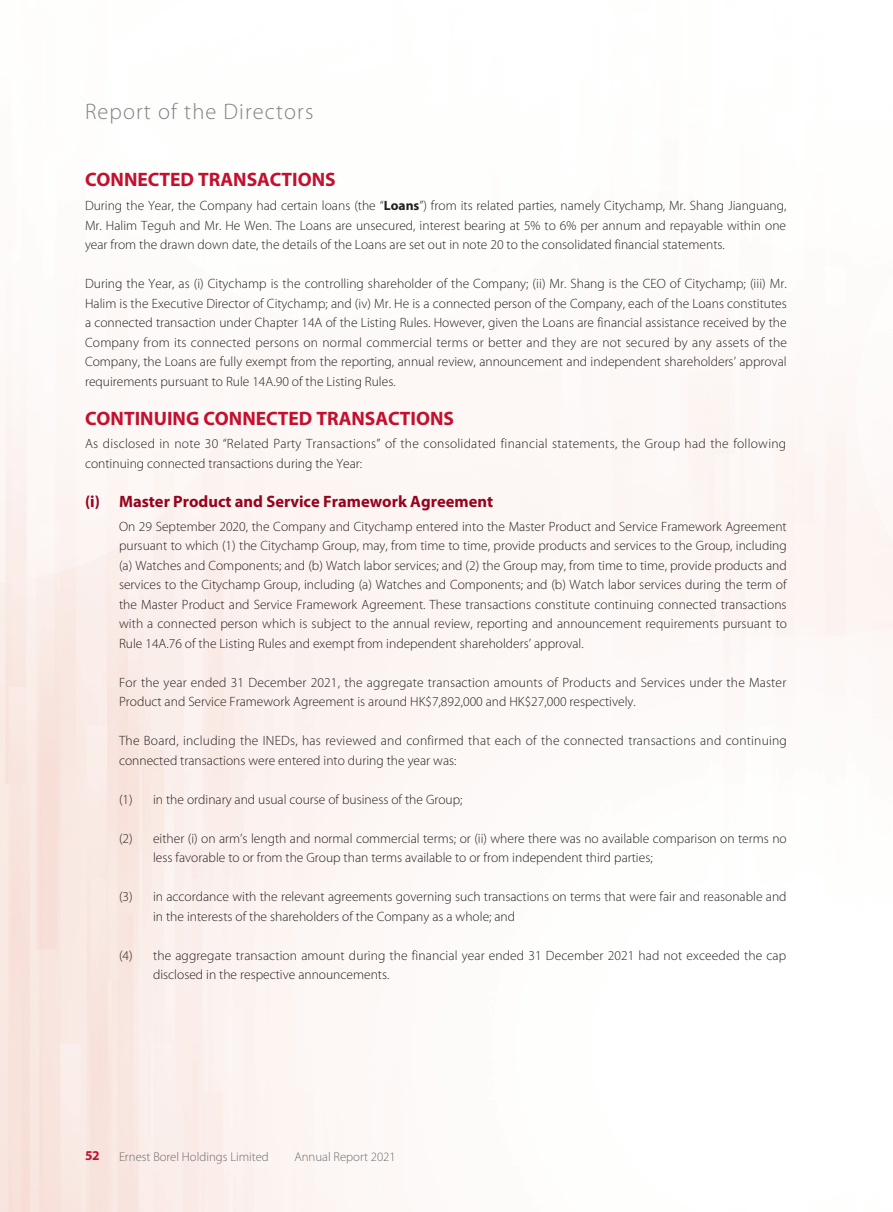
<style>
.page{position:relative;width:893px;height:1212px;background:#fff}
.page>*{position:absolute;margin:0;border:0;box-sizing:border-box;transform-origin:0 0}
.t1{font:300 22.5px "Myriad Pro";letter-spacing:.05em;color:#808285}
._01_H1{font:700 19.5px "Myriad Pro";color:#c3102f}
._02_H2{font:700 16.5px "Myriad Pro";color:#96031d}
._00_txt{font:300 13.5px/19.5px "Myriad Pro";color:#231f20}
._00_txt-2{font:300 13.5px/19.5px "Myriad Pro";letter-spacing:.02em;color:#231f20}
.t2{font:700 13.5px "Myriad Pro";color:#c3102f}
.t3{font:300 12.75px "Myriad Pro";color:#6c6d70}
.s1{font-weight:700}
</style>
<div class="page">
<h1 class="t1" style="left:85px;top:98px;width:230px">Report of the Directors</h1>
<p class="_01_H1" style="left:85px;top:167px;width:252px">CONNECTED TRANSACTIONS</p>
<p class="_00_txt" style="left:85px;top:196px;width:703px;text-align:justify">During the Year, the Company had certain loans (the “<span class="s1">Loans</span>”) from its related parties, namely Citychamp, Mr. Shang Jianguang, Mr. Halim Teguh and Mr. He Wen. The Loans are unsecured, interest bearing at 5% to 6% per annum and repayable within one year from the drawn down date, the details of the Loans are set out in note 20 to the consolidated financial statements.</p>
<p class="_00_txt" style="left:85px;top:274px;width:704px;text-align:justify">During the Year, as (i) Citychamp is the controlling shareholder of the Company; (ii) Mr. Shang is the CEO of Citychamp; (iii) Mr.<br>Halim is the Executive Director of Citychamp; and (iv) Mr. He is a connected person of the Company, each of the Loans constitutes a connected transaction under Chapter 14A of the Listing Rules. However, given the Loans are financial assistance received by the Company from its connected persons on normal commercial terms or better and they are not secured by any assets of the Company, the Loans are fully exempt from the reporting, annual review, announcement and independent shareholders’ approval requirements pursuant to Rule 14A.90 of the Listing Rules.</p>
<p class="_01_H1" style="left:85px;top:405px;width:371px">CONTINUING CONNECTED TRANSACTIONS</p>
<p class="_00_txt-2" style="left:85px;top:434px;width:703px">As disclosed in note 30 “Related Party Transactions” of the consolidated financial statements, the Group had the following continuing connected transactions during the Year:</p>
<p class="_02_H2" style="left:85px;top:491px;width:410px">(i) Master Product and Service Framework Agreement</p>
<p class="_00_txt" style="left:119px;top:516px;width:670px;text-align:justify">On 29 September 2020, the Company and Citychamp entered into the Master Product and Service Framework Agreement pursuant to which (1) the Citychamp Group, may, from time to time, provide products and services to the Group, including (a) Watches and Components; and (b) Watch labor services; and (2) the Group may, from time to time, provide products and services to the Citychamp Group, including (a) Watches and Components; and (b) Watch labor services during the term of the Master Product and Service Framework Agreement. These transactions constitute continuing connected transactions with a connected person which is subject to the annual review, reporting and announcement requirements pursuant to Rule 14A.76 of the Listing Rules and exempt from independent shareholders’ approval.</p>
<p class="_00_txt" style="left:119px;top:672px;width:669px">For the year ended 31 December 2021, the aggregate transaction amounts of Products and Services under the Master<br>Product and Service Framework Agreement is around HK$7,892,000 and HK$27,000 respectively.</p>
<p class="_00_txt" style="left:119px;top:731px;width:669px">The Board, including the INEDs, has reviewed and confirmed that each of the connected transactions and continuing connected transactions were entered into during the year was:</p>
<p class="_00_txt" style="left:119px;top:789px;width:345px">(1) in the ordinary and usual course of business of the Group;</p>
<p class="_00_txt" style="left:153px;top:828px;width:635px;text-indent:-34px">(2) either (i) on arm’s length and normal commercial terms; or (ii) where there was no available comparison on terms no less favorable to or from the Group than terms available to or from independent third parties;</p>
<p class="_00_txt" style="left:153px;top:887px;width:635px;text-indent:-34px">(3) in accordance with the relevant agreements governing such transactions on terms that were fair and reasonable and in the interests of the shareholders of the Company as a whole; and</p>
<p class="_00_txt" style="left:153px;top:945px;width:635px;text-indent:-34px">(4) the aggregate transaction amount during the financial year ended 31 December 2021 had not exceeded the cap disclosed in the respective announcements.</p>
<p class="t2" style="left:85px;top:1147px;width:16px">52</p>
<p class="t3" style="left:119px;top:1148px;width:151px">Ernest Borel Holdings Limited</p>
<p class="t3" style="left:294px;top:1148px;width:103px">Annual Report 2021</p>
</div>
